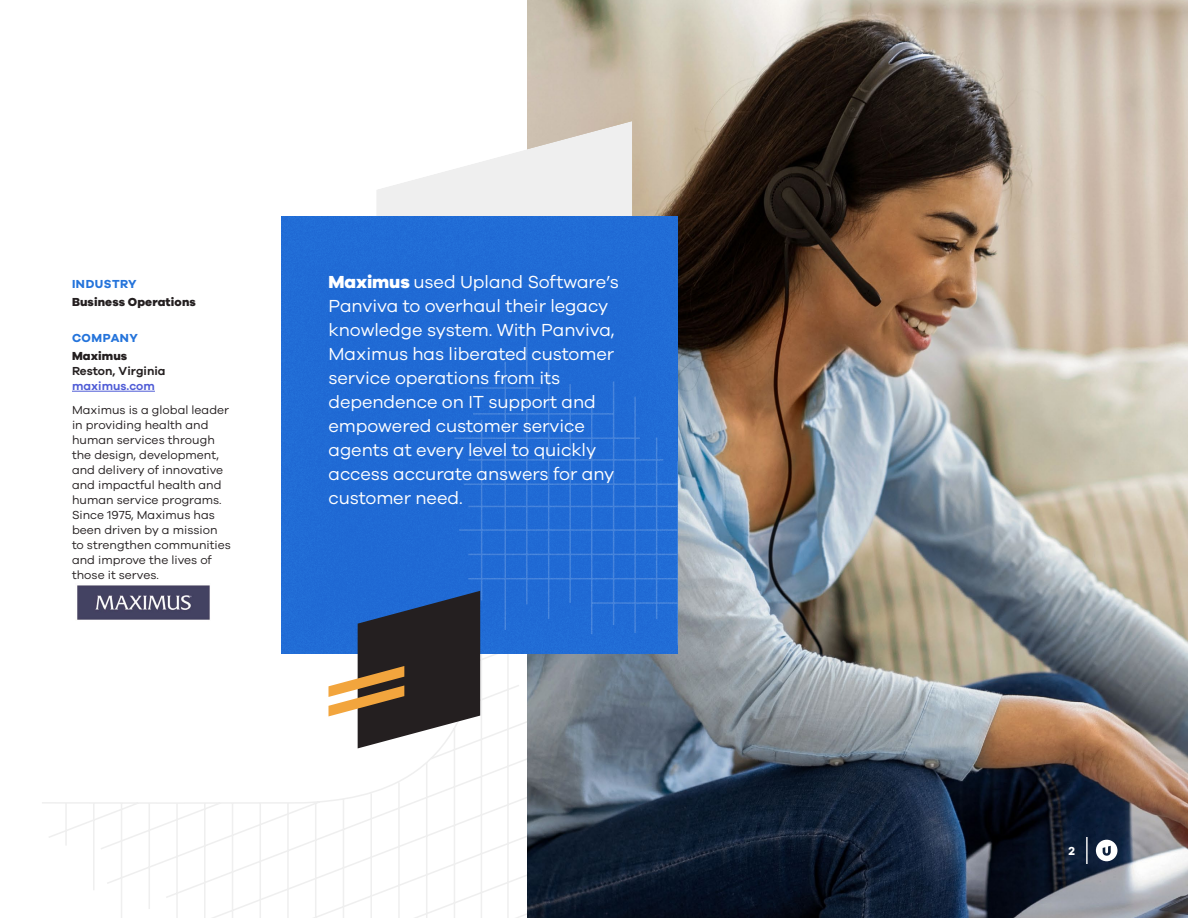
<style>
.page{position:relative;width:1188px;height:918px;background:#fff}
.page>*{position:absolute;margin:0;border:0;box-sizing:border-box;transform-origin:0 0}
.t1{font:18px/24px "Galano Grotesque";letter-spacing:-.005em;color:#fff}
.t2{font:12px/15px "Galano Grotesque";color:#241f20}
.t3{font:800 12px "Galano Grotesque";letter-spacing:.01em;color:#241f20}
.t4{font:700 12px "Galano Grotesque";letter-spacing:.035em;color:#2574db}
.t5{font:600 12px "Galano Grotesque";letter-spacing:.005em;color:#241f20}
.t6{font:600 12px "Galano Grotesque";letter-spacing:.005em;color:#4f5cd6}
.t7{font:700 12px "Galano Grotesque";color:#fff}
.s1{font-weight:800}
</style>
<div class="page">
<svg style="left:42px;top:656px;width:485px;height:262px"></svg>
<hr style="left:72px;top:391px;width:83px;height:1px;background:#4f5cd6">
<img style="left:527px;top:0;width:661px;height:918px">
<svg style="left:377px;top:108px;width:256px;height:98px;fill:#efefef"></svg>
<div style="left:269px;top:206px;width:423px;height:434px;background:#226ccc;opacity:.2"></div>
<div style="left:269px;top:230px;width:423px;height:426px;background:#226ccc;opacity:.2"></div>
<svg style="left:328px;top:591px;width:152px;height:157px"></svg>
<svg style="left:1096px;top:840px;width:21px;height:21px"></svg>
<hr style="left:1086px;top:837px;width:2px;height:27px;background:#efefef">
<img style="left:77px;top:585px;width:133px;height:35px">
<p class="t4" style="left:72px;top:277px;width:66px">INDUSTRY</p>
<p class="t3" style="left:72px;top:294px;width:125px">Business Operations</p>
<p class="t4" style="left:72px;top:331px;width:67px">COMPANY</p>
<p class="t3" style="left:72px;top:348px;width:57px">Maximus</p>
<p class="t5" style="left:72px;top:364px;width:95px">Reston, Virginia</p>
<p class="t6" style="left:72px;top:379px;width:84px">maximus.com</p>
<p class="t2" style="left:72px;top:402px;width:160px">Maximus is a global leader in providing health and human services through the design, development, and delivery of innovative and impactful health and human service programs.<br>Since 1975, Maximus has been driven by a mission to strengthen communities and improve the lives of those it serves.</p>
<p class="t1" style="left:328px;top:269px;width:292px"><span class="s1">Maximus</span> used Upland Software’s<br>Panviva to overhaul their legacy knowledge system. With Panviva,<br>Maximus has liberated customer service operations from its dependence on IT support and empowered customer service agents at every level to quickly access accurate answers for any customer need.</p>
<p class="t7" style="left:1068px;top:844px;width:8px">2</p>
</div>
